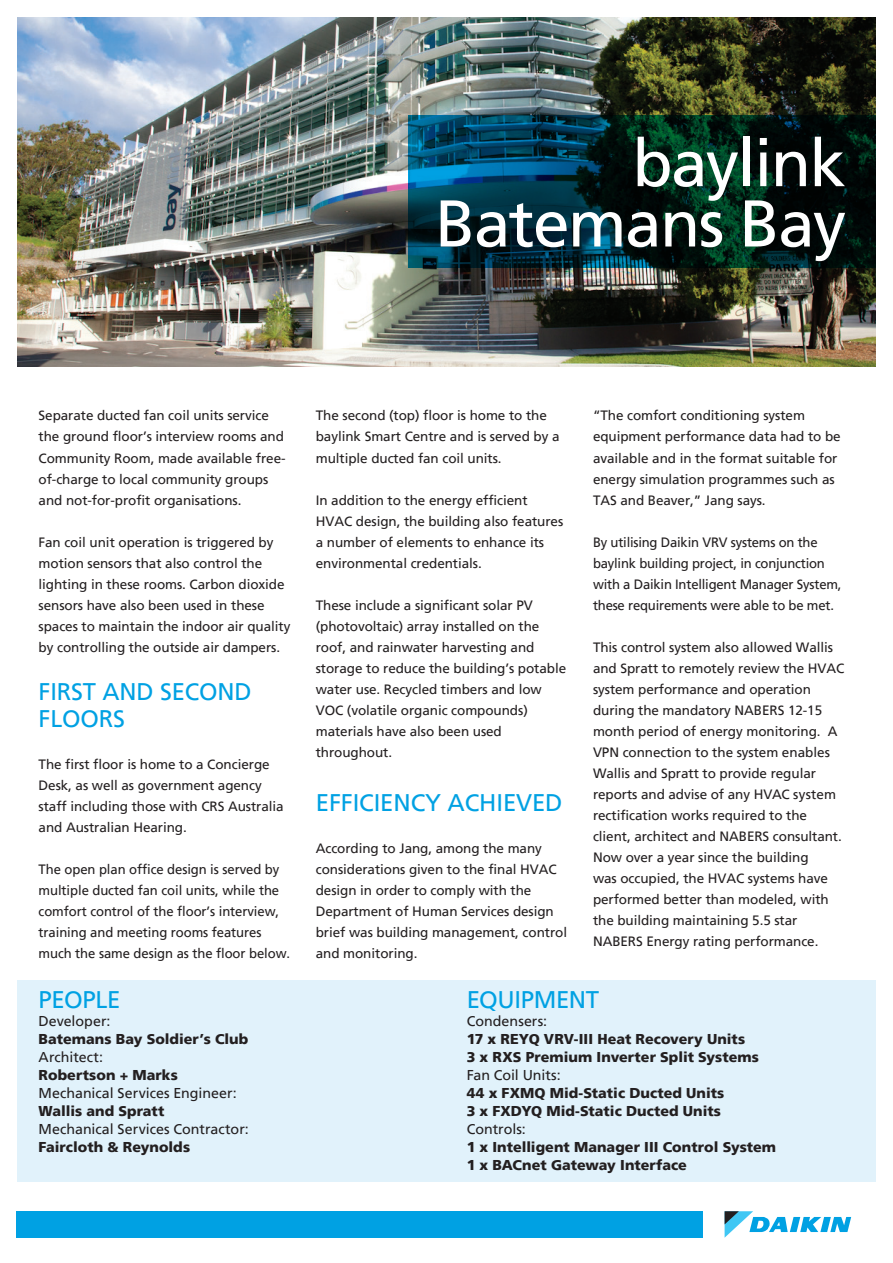
<style>
.page{position:relative;width:893px;height:1263px;background:#fff}
.page>*{position:absolute;margin:0;border:0;box-sizing:border-box;transform-origin:0 0}
.t1{font:66px "Frutiger LT";letter-spacing:-.025em;color:#fff}
.Body_Copy{font:24px/27px "Frutiger LT";letter-spacing:-.005em;color:#00a1e3}
.Subhead{font:24px "Frutiger LT";letter-spacing:-.015em;color:#00a1e3}
.Body_Copy-2{font:900 14.25px/18px "Frutiger LT";color:#231f20}
.Body_Copy-3{font:14.25px "Frutiger LT";color:#231f20}
.Body_Copy-4{font:13.5px/21px "Frutiger LT";letter-spacing:-.005em;color:#231f20}
.s1{font-weight:400}
</style>
<div class="page">
<img style="left:17px;top:17px;width:859px;height:350px">
<svg style="left:725px;top:1211px;width:126px;height:27px"></svg>
<div style="left:16px;top:1211px;width:686px;height:27px;background:#00a1e3"></div>
<svg style="left:408px;top:116px;width:468px;height:152px;background:#00282d"></svg>
<div style="left:17px;top:980px;width:859px;height:202px;background:#e1f2fb"></div>
<p class="t1" style="left:632px;top:124px;width:215px">baylink</p>
<p class="t1" style="left:435px;top:185px;width:412px">Batemans Bay</p>
<p class="Body_Copy-4" style="left:39px;top:405px;width:248px">Separate ducted fan coil units service the ground floor’s interview rooms and Community Room, made available free&shy;of-charge to local community groups and not-for-profit organisations.</p>
<p class="Body_Copy-4" style="left:39px;top:531px;width:253px">Fan coil unit operation is triggered by motion sensors that also control the lighting in these rooms. Carbon dioxide sensors have also been used in these spaces to maintain the indoor air quality by controlling the outside air dampers.</p>
<p class="Body_Copy" style="left:39px;top:678px;width:215px">FIRST AND SECOND<br>FLOORS</p>
<p class="Body_Copy-4" style="left:39px;top:753px;width:247px">The first floor is home to a Concierge Desk, as well as government agency staff including those with CRS Australia and Australian Hearing.</p>
<p class="Body_Copy-4" style="left:39px;top:858px;width:253px">The open plan office design is served by multiple ducted fan coil units, while the comfort control of the floor’s interview, training and meeting rooms features much the same design as the floor below.</p>
<p class="Subhead" style="left:39px;top:986px;width:83px">PEOPLE</p>
<p class="Body_Copy-2" style="left:39px;top:1012px;width:211px"><span class="s1">Developer:<br></span>Batemans Bay Soldier’s Club</p>
<p class="Body_Copy-2" style="left:39px;top:1048px;width:141px"><span class="s1">Architect:<br></span>Robertson + Marks</p>
<p class="Body_Copy-3" style="left:39px;top:1085px;width:200px">Mechanical Services Engineer:</p>
<p class="Body_Copy-2" style="left:39px;top:1102px;width:127px">Wallis and Spratt</p>
<p class="Body_Copy-3" style="left:39px;top:1121px;width:212px">Mechanical Services Contractor:</p>
<p class="Body_Copy-2" style="left:39px;top:1138px;width:153px">Faircloth &amp; Reynolds</p>
<p class="Body_Copy-4" style="left:316px;top:405px;width:245px">The second (top) floor is home to the baylink Smart Centre and is served by a multiple ducted fan coil units.</p>
<p class="Body_Copy-4" style="left:316px;top:489px;width:249px">In addition to the energy efficient HVAC design, the building also features a number of elements to enhance its environmental credentials.</p>
<p class="Body_Copy-4" style="left:316px;top:594px;width:252px">These include a significant solar PV (photovoltaic) array installed on the roof, and rainwater harvesting and storage to reduce the building’s potable water use. Recycled timbers and low VOC (volatile organic compounds) materials have also been used throughout.</p>
<p class="Body_Copy" style="left:316px;top:789px;width:248px">EFFICIENCY ACHIEVED</p>
<p class="Body_Copy-4" style="left:316px;top:837px;width:253px">According to Jang, among the many considerations given to the final HVAC design in order to comply with the Department of Human Services design brief was building management, control and monitoring.</p>
<p class="Body_Copy-4" style="left:593px;top:405px;width:249px">“The comfort conditioning system equipment performance data had to be available and in the format suitable for energy simulation programmes such as TAS and Beaver,” Jang says.</p>
<p class="Body_Copy-4" style="left:593px;top:531px;width:250px">By utilising Daikin VRV systems on the baylink building project, in conjunction with a Daikin Intelligent Manager System, these requirements were able to be met.</p>
<p class="Body_Copy-4" style="left:593px;top:636px;width:253px">This control system also allowed Wallis and Spratt to remotely review the HVAC system performance and operation during the mandatory NABERS 12-15 month period of energy monitoring. A VPN connection to the system enables Wallis and Spratt to provide regular reports and advise of any HVAC system rectification works required to the client, architect and NABERS consultant.</p>
<p class="Body_Copy-4" style="left:593px;top:846px;width:237px">Now over a year since the building was occupied, the HVAC systems have performed better than modeled, with the building maintaining 5.5 star NABERS Energy rating performance.</p>
<p class="Subhead" style="left:467px;top:986px;width:134px">EQUIPMENT</p>
<p class="Body_Copy-3" style="left:467px;top:1013px;width:82px">Condensers:</p>
<p class="Body_Copy-2" style="left:467px;top:1030px;width:280px">17 x REYQ VRV-III Heat Recovery Units</p>
<p class="Body_Copy-2" style="left:467px;top:1048px;width:294px">3 x RXS Premium Inverter Split Systems</p>
<p class="Body_Copy-3" style="left:467px;top:1067px;width:96px">Fan Coil Units:</p>
<p class="Body_Copy-2" style="left:467px;top:1084px;width:259px">44 x FXMQ Mid-Static Ducted Units</p>
<p class="Body_Copy-2" style="left:467px;top:1102px;width:256px">3 x FXDYQ Mid-Static Ducted Units</p>
<p class="Body_Copy-3" style="left:467px;top:1121px;width:61px">Controls:</p>
<p class="Body_Copy-2" style="left:467px;top:1138px;width:311px">1 x Intelligent Manager III Control System</p>
<p class="Body_Copy-2" style="left:467px;top:1156px;width:222px">1 x BACnet Gateway Interface</p>
</div>
